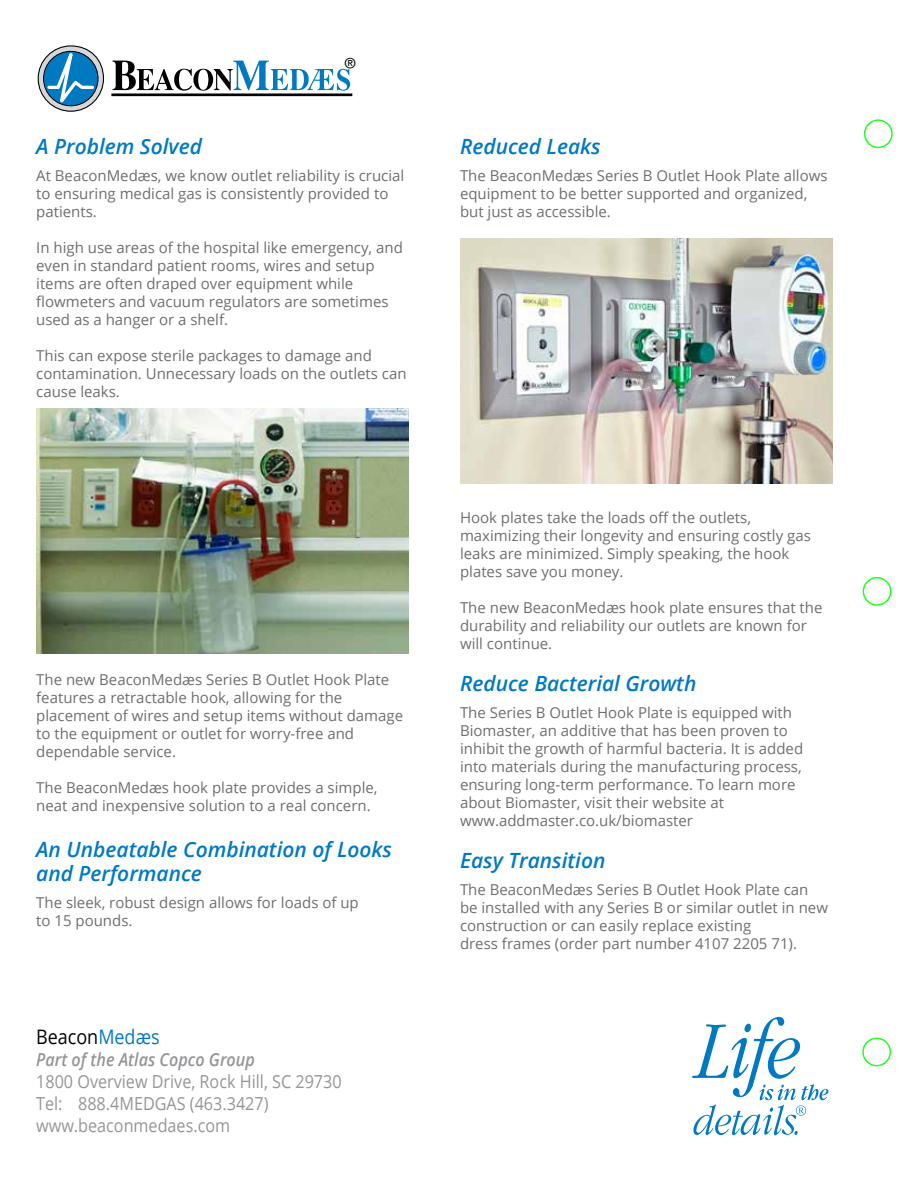
<style>
.page{position:relative;width:918px;height:1188px;background:#fff}
.page>*{position:absolute;margin:0;border:0;box-sizing:border-box;transform-origin:0 0}
.t1{font:italic 600 21px/24px "Open Sans";color:#0079c1}
.t2{font:19.95px "Open Sans";color:#000;scale:.9 1}
.t3{font:18px/21.9px "Open Sans";color:#939598;scale:.9 1}
.t4{font:italic 600 18px "Open Sans";color:#939598;scale:.9 1}
.t5{font:15px/18px "Open Sans";color:#6d6e71}
.t6{font:13.8px "Helvetica";color:#000}
.s1{color:#0079c1}
</style>
<div class="page">
<div style="left:864px;top:119px;width:29px;height:29px;border:2px solid #23ff20;border-radius:50%"></div>
<div style="left:863px;top:577px;width:28px;height:29px;border:2px solid #23ff20;border-radius:50%"></div>
<div style="left:862px;top:1038px;width:29px;height:28px;border:2px solid #23ff20;border-radius:50%"></div>
<svg style="left:112px;top:61px;width:238px;height:30px"></svg>
<hr style="left:111px;top:93px;width:241px;height:3px;background:#000">
<svg style="left:38px;top:46px;width:65px;height:65px"></svg>
<svg style="left:46px;top:45px;width:50px;height:67px"></svg>
<div style="left:43px;top:51px;width:55px;height:55px;border:1px solid #000;border-radius:50%"></div>
<svg style="left:692px;top:1017px;width:136px;height:118px"></svg>
<img style="left:36px;top:409px;width:373px;height:244px">
<img style="left:460px;top:239px;width:373px;height:244px">
<p class="t6" style="left:345px;top:55px;width:12px">®</p>
<h1 class="t1" style="left:36px;top:134px;width:167px">A Problem Solved</h1>
<p class="t5" style="left:36px;top:166px;width:370px">At BeaconMedæs, we know outlet reliability is crucial to ensuring medical gas is consistently provided to patients.</p>
<p class="t5" style="left:36px;top:238px;width:368px">In high use areas of the hospital like emergency, and even in standard patient rooms, wires and setup items are often draped over equipment while flowmeters and vacuum regulators are sometimes used as a hanger or a shelf.</p>
<p class="t5" style="left:36px;top:346px;width:372px">This can expose sterile packages to damage and contamination. Unnecessary loads on the outlets can cause leaks.</p>
<p class="t5" style="left:36px;top:670px;width:368px">The new BeaconMedæs Series B Outlet Hook Plate features a retractable hook, allowing for the placement of wires and setup items without damage to the equipment or outlet for worry-free and dependable service.</p>
<p class="t5" style="left:36px;top:778px;width:343px">The BeaconMedæs hook plate provides a simple, neat and inexpensive solution to a real concern.</p>
<h1 class="t1" style="left:36px;top:837px;width:357px">An Unbeatable Combination of Looks and Performance</h1>
<p class="t5" style="left:36px;top:893px;width:324px">The sleek, robust design allows for loads of up to 15 pounds.</p>
<h2 class="t2" style="left:36px;top:1023px;width:139px">Beacon<span class="s1">Medæs</span></h2>
<p class="t4" style="left:36px;top:1047px;width:244px">Part of the Atlas Copco Group</p>
<p class="t3" style="left:36px;top:1070px;width:341px">1800 Overview Drive, Rock Hill, SC 29730<br>Tel: 888.4MEDGAS (463.3427) www.beaconmedaes.com</p>
<h1 class="t1" style="left:460px;top:134px;width:142px">Reduced Leaks</h1>
<p class="t5" style="left:460px;top:166px;width:369px">The BeaconMedæs Series B Outlet Hook Plate allows equipment to be better supported and organized, but just as accessible.</p>
<p class="t5" style="left:460px;top:508px;width:352px">Hook plates take the loads off the outlets, maximizing their longevity and ensuring costly gas leaks are minimized. Simply speaking, the hook plates save you money.</p>
<p class="t5" style="left:460px;top:598px;width:364px">The new BeaconMedæs hook plate ensures that the durability and reliability our outlets are known for will continue.</p>
<h1 class="t1" style="left:460px;top:671px;width:238px">Reduce Bacterial Growth</h1>
<p class="t5" style="left:460px;top:703px;width:345px">The Series B Outlet Hook Plate is equipped with Biomaster, an additive that has been proven to inhibit the growth of harmful bacteria. It is added into materials during the manufacturing process, ensuring long-term performance. To learn more about Biomaster, visit their website at www.addmaster.co.uk/biomaster</p>
<h1 class="t1" style="left:460px;top:848px;width:147px">Easy Transition</h1>
<p class="t5" style="left:460px;top:880px;width:370px">The BeaconMedæs Series B Outlet Hook Plate can be installed with any Series B or similar outlet in new construction or can easily replace existing<br>dress frames (order part number 4107 2205 71).</p>
</div>
